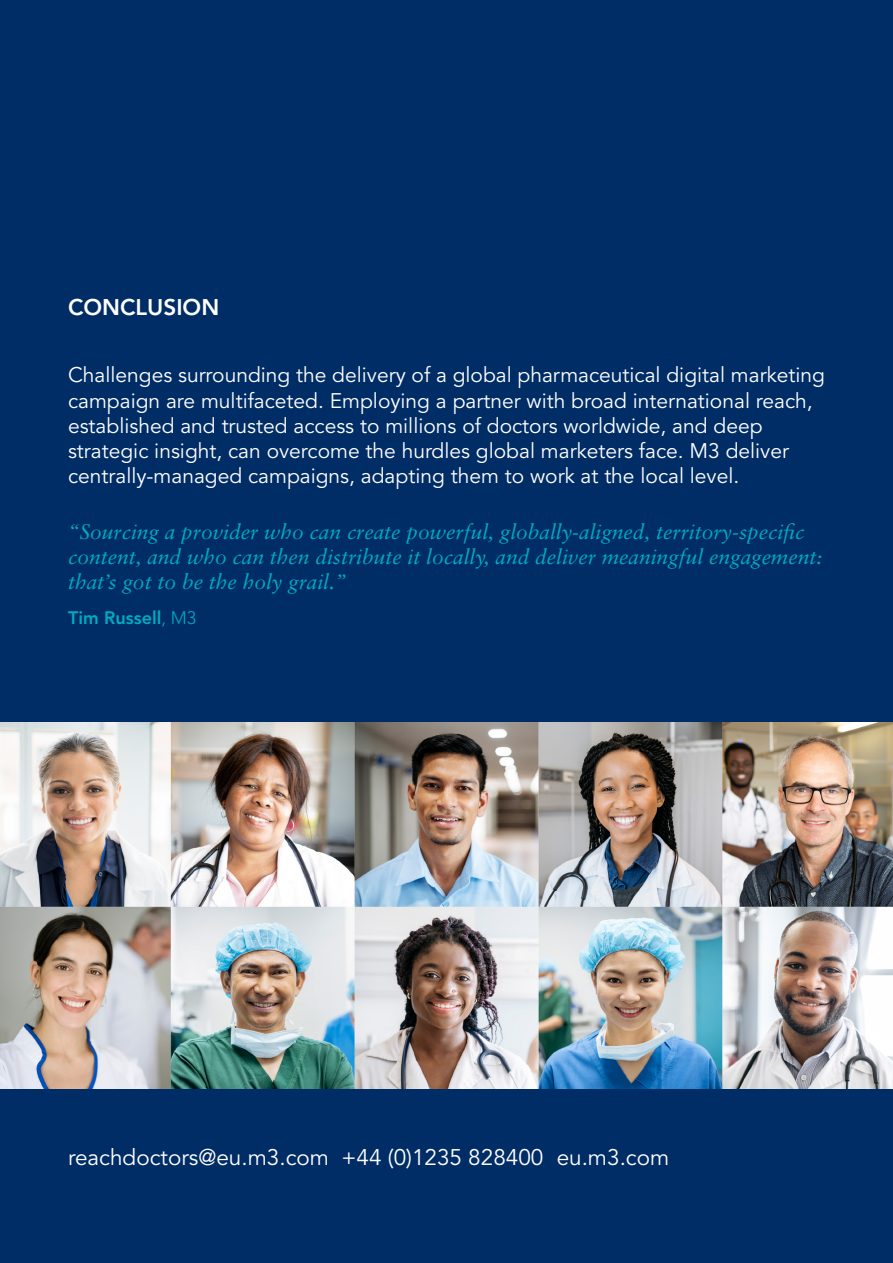
<style>
.page{position:relative;width:893px;height:1263px;background:#002d66}
.page>*{position:absolute;margin:0;border:0;box-sizing:border-box;transform-origin:0 0}
.t1{font:22.5px "Avenir LT Std";color:#fff}
.t2{font:800 22.5px "Avenir LT Std";color:#fff}
.t3{font:21px/25.2px "Avenir LT Std";color:#fff}
.t4{font:italic 21px/25.2px "Sabon";color:#00aac2}
.t5{font:800 18px "Avenir LT Std";color:#00aac2}
.s1{font-weight:300}
</style>
<div class="page">
<img style="left:0;top:723px;width:893px;height:366px">
<p class="t2" style="left:68px;top:294px;width:153px">CONCLUSION</p>
<p class="t3" style="left:68px;top:363px;width:758px">Challenges surrounding the delivery of a global pharmaceutical digital marketing campaign are multifaceted. Employing a partner with broad international reach, established and trusted access to millions of doctors worldwide, and deep strategic insight, can overcome the hurdles global marketers face. M3 deliver centrally-managed campaigns, adapting them to work at the local level.</p>
<p class="t4" style="left:68px;top:519px;width:756px">“Sourcing a provider who can create powerful, globally-aligned, territory-specific content, and who can then distribute it locally, and deliver meaningful engagement: that’s got to be the holy grail.”</p>
<p class="t5" style="left:68px;top:607px;width:130px">Tim Russell<span class="s1">, M3</span></p>
<p class="t1" style="left:68px;top:1144px;width:603px">reachdoctors@eu.m3.com +44 (0)1235 828400 eu.m3.com</p>
</div>
